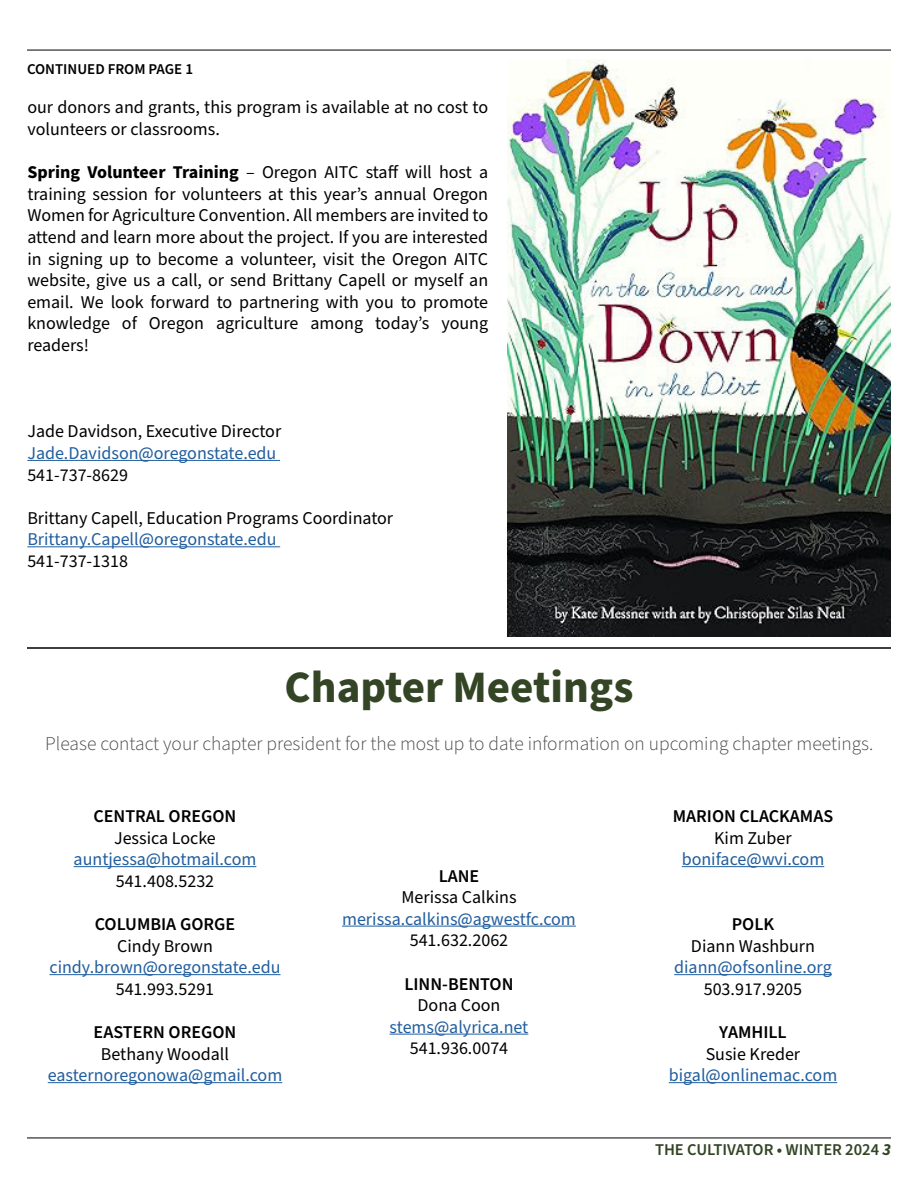
<style>
.page{position:relative;width:918px;height:1188px;background:#fff}
.page>*{position:absolute;margin:0;border:0;box-sizing:border-box;transform-origin:0 0}
.t1{font:700 45px "Source Sans Pro";color:#334525}
.t2{font:300 19.5px "Source Sans Pro";color:#454545}
.t3{font:18px/21.6px "Source Sans Pro";color:#000}
.t4{font:18px "Source Sans Pro";color:#215e9e}
.t5{font:600 18px "Source Sans Pro";color:#000}
.t6{font:600 16.5px "Source Sans Pro";color:#334525}
.t7{font:600 15px "Source Sans Pro";color:#000}
.s1{font-weight:700}
.s2{font-weight:700;font-style:italic}
</style>
<div class="page">
<hr style="left:27px;top:50px;width:864px;height:1px;background:#000">
<hr style="left:27px;top:1138px;width:864px;height:1px;background:#000">
<hr style="left:27px;top:647px;width:864px;height:2px;background:#000">
<hr style="left:74px;top:866px;width:182px;height:1px;background:#215e9e">
<hr style="left:49px;top:974px;width:232px;height:1px;background:#215e9e">
<hr style="left:48px;top:1082px;width:234px;height:1px;background:#215e9e">
<hr style="left:342px;top:926px;width:234px;height:1px;background:#215e9e">
<hr style="left:390px;top:1034px;width:138px;height:1px;background:#215e9e">
<hr style="left:682px;top:866px;width:142px;height:1px;background:#215e9e">
<hr style="left:674px;top:974px;width:158px;height:1px;background:#215e9e">
<hr style="left:669px;top:1082px;width:168px;height:1px;background:#215e9e">
<hr style="left:27px;top:460px;width:253px;height:1px;background:#215e9e">
<hr style="left:27px;top:546px;width:253px;height:1px;background:#215e9e">
<img style="left:508px;top:59px;width:383px;height:578px">
<p class="t7" style="left:27px;top:59px;width:168px">CONTINUED FROM PAGE 1</p>
<p class="t3" style="left:27px;top:97px;width:462px">our donors and grants, this program is available at no cost to volunteers or classrooms.</p>
<p class="t3" style="left:27px;top:162px;width:462px;text-align:justify"><span class="s1">Spring Volunteer Training</span> – Oregon AITC staff will host a training session for volunteers at this year’s annual Oregon Women for Agriculture Convention. All members are invited to attend and learn more about the project. If you are interested in signing up to become a volunteer, visit the Oregon AITC website, give us a call, or send Brittany Capell or myself an email. We look forward to partnering with you to promote knowledge of Oregon agriculture among today’s young readers!</p>
<p class="t3" style="left:27px;top:421px;width:255px">Jade Davidson, Executive Director</p>
<p class="t4" style="left:27px;top:441px;width:251px">Jade.Davidson@oregonstate.edu</p>
<p class="t3" style="left:27px;top:464px;width:102px">541-737-8629</p>
<p class="t3" style="left:27px;top:508px;width:367px">Brittany Capell, Education Programs Coordinator</p>
<p class="t4" style="left:27px;top:527px;width:251px">Brittany.Capell@oregonstate.edu</p>
<p class="t3" style="left:27px;top:551px;width:102px">541-737-1318</p>
<h1 class="t1" style="left:285px;top:656px;width:350px">Chapter Meetings</h1>
<p class="t2" style="left:45px;top:731px;width:830px">Please contact your chapter president for the most up to date information on upcoming chapter meetings.</p>
<p class="t5" style="left:94px;top:804px;width:144px">CENTRAL OREGON</p>
<p class="t3" style="left:114px;top:828px;width:103px">Jessica Locke</p>
<p class="t4" style="left:74px;top:847px;width:184px">auntjessa@hotmail.com</p>
<p class="t3" style="left:116px;top:871px;width:100px">541.408.5232</p>
<p class="t5" style="left:95px;top:912px;width:142px">COLUMBIA GORGE</p>
<p class="t3" style="left:117px;top:936px;width:97px">Cindy Brown</p>
<p class="t4" style="left:49px;top:955px;width:233px">cindy.brown@oregonstate.edu</p>
<p class="t3" style="left:116px;top:979px;width:100px">541.993.5291</p>
<p class="t5" style="left:94px;top:1020px;width:144px">EASTERN OREGON</p>
<p class="t3" style="left:101px;top:1044px;width:130px">Bethany Woodall</p>
<p class="t4" style="left:48px;top:1063px;width:236px">easternoregonowa@gmail.com</p>
<p class="t5" style="left:439px;top:864px;width:42px">LANE</p>
<p class="t3" style="left:401px;top:887px;width:117px">Merissa Calkins</p>
<p class="t4" style="left:342px;top:907px;width:235px">merissa.calkins@agwestfc.com</p>
<p class="t3" style="left:410px;top:930px;width:100px">541.632.2062</p>
<p class="t5" style="left:404px;top:972px;width:111px">LINN-BENTON</p>
<p class="t3" style="left:418px;top:995px;width:84px">Dona Coon</p>
<p class="t4" style="left:390px;top:1015px;width:140px">stems@alyrica.net</p>
<p class="t3" style="left:410px;top:1038px;width:100px">541.936.0074</p>
<p class="t5" style="left:673px;top:804px;width:162px">MARION CLACKAMAS</p>
<p class="t3" style="left:714px;top:828px;width:79px">Kim Zuber</p>
<p class="t4" style="left:682px;top:847px;width:144px">boniface@wvi.com</p>
<p class="t5" style="left:732px;top:912px;width:44px">POLK</p>
<p class="t3" style="left:691px;top:936px;width:126px">Diann Washburn</p>
<p class="t4" style="left:674px;top:955px;width:159px">diann@ofsonline.org</p>
<p class="t3" style="left:704px;top:979px;width:100px">503.917.9205</p>
<p class="t5" style="left:719px;top:1020px;width:69px">YAMHILL</p>
<p class="t3" style="left:706px;top:1044px;width:96px">Susie Kreder</p>
<p class="t4" style="left:669px;top:1063px;width:170px">bigal@onlinemac.com</p>
<p class="t6" style="left:655px;top:1139px;width:237px">THE CULTIVATOR • WINTER 2024 <span class="s2">3</span></p>
</div>
